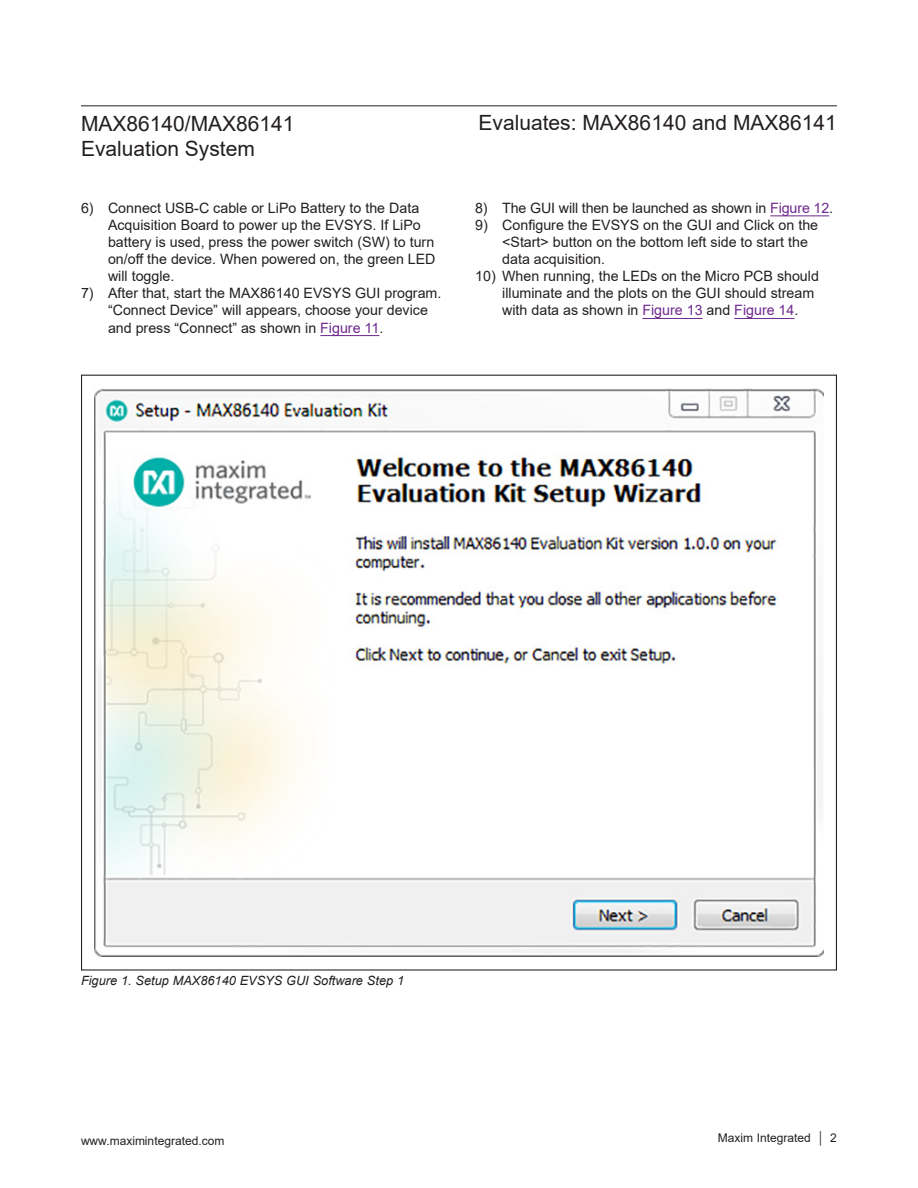
<style>
.page{position:relative;width:918px;height:1188px;background:#fff}
.page>*{position:absolute;margin:0;border:0;box-sizing:border-box;transform-origin:0 0}
.t1{font:21px "Arial";color:#231f20}
.t2{font:14.25px/17.1px "Arial";color:#231f20}
.Caption_-_Figures{font:italic 12.75px "Arial";color:#231f20}
.t3{font:12px "Arial";color:#231f20}
.s1{color:#6e298d}
</style>
<div class="page">
<hr style="left:81px;top:105px;width:756px;height:1px;background:#231f20">
<hr style="left:320px;top:335px;width:59px;height:1px;background:#6e298d">
<hr style="left:770px;top:216px;width:59px;height:1px;background:#6e298d">
<hr style="left:642px;top:318px;width:61px;height:1px;background:#6e298d">
<hr style="left:734px;top:318px;width:60px;height:1px;background:#6e298d">
<img style="left:95px;top:389px;width:728px;height:567px">
<h1 class="t1" style="left:81px;top:109px;width:215px">MAX86140/MAX86141</h1>
<h1 class="t1" style="left:479px;top:108px;width:360px">Evaluates: MAX86140 and MAX86141</h1>
<h1 class="t1" style="left:81px;top:134px;width:175px">Evaluation System</h1>
<p class="t2" style="left:108px;top:199px;width:329px;text-indent:-27px">6) Connect USB-C cable or LiPo Battery to the Data Acquisition Board to power up the EVSYS. If LiPo battery is used, press the power switch (SW) to turn on/off the device. When powered on, the green LED will toggle.</p>
<p class="t2" style="left:108px;top:285px;width:335px;text-indent:-27px">7) After that, start the MAX86140 EVSYS GUI program. “Connect Device” will appears, choose your device and press “Connect” as shown in <span class="s1">Figure 11</span>.</p>
<p class="t2" style="left:475px;top:199px;width:359px">8) The GUI will then be launched as shown in <span class="s1">Figure 12</span>.</p>
<p class="t2" style="left:502px;top:216px;width:318px;text-indent:-27px">9) Configure the EVSYS on the GUI and Click on the &lt;Start&gt; button on the bottom left side to start the data acquisition.</p>
<p class="t2" style="left:502px;top:268px;width:318px;text-indent:-27px">10) When running, the LEDs on the Micro PCB should illuminate and the plots on the GUI should stream with data as shown in <span class="s1">Figure 13</span> and <span class="s1">Figure 14</span>.</p>
<p class="Caption_-_Figures" style="left:81px;top:973px;width:325px">Figure 1. Setup MAX86140 EVSYS GUI Software Step 1</p>
<p class="t3" style="left:81px;top:1132px;width:145px">www.maximintegrated.com</p>
<p class="t3" style="left:718px;top:1129px;width:121px">Maxim Integrated │ 2</p>
</div>
